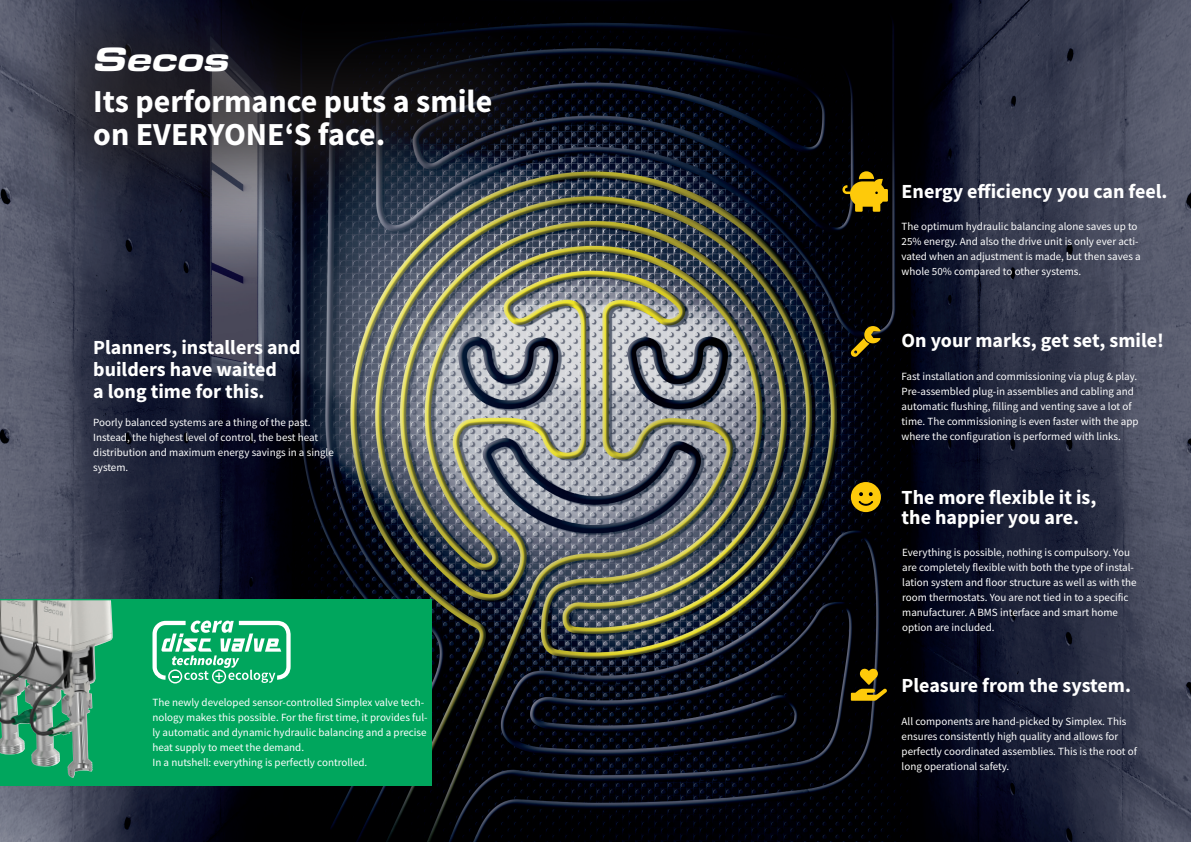
<style>
.page{position:relative;width:1191px;height:842px;background:#fff}
.page>*{position:absolute;margin:0;border:0;box-sizing:border-box;transform-origin:0 0}
.t1{font:italic 900 35.1px "Eurostile Ext";letter-spacing:-.02em;color:#fff}
.t2{font:700 32px/33px "Source Sans Pro";color:#fff}
.t3{font:700 20px/22px "Source Sans Pro";color:#fff}
.t4{font:11px/15px "Source Sans Pro";color:#fff}
</style>
<div class="page">
<img style="left:0;top:0;width:587px;height:842px">
<div style="left:0;top:599px;width:431px;height:186px;background:#00a65d"></div>
<svg style="left:152px;top:620px;width:139px;height:63px"></svg>
<svg style="left:0;top:599px;width:113px;height:179px"></svg>
<img style="left:587px;top:0;width:604px;height:842px">
<svg style="left:842px;top:171px;width:46px;height:41px;background:#8d710a"></svg>
<svg style="left:851px;top:326px;width:29px;height:31px"></svg>
<svg style="left:851px;top:482px;width:30px;height:30px"></svg>
<svg style="left:851px;top:669px;width:36px;height:32px"></svg>
<div style="left:6px;top:0;width:571px;height:234px;background:#231f20;opacity:.75"></div>
<h1 class="t1" style="left:93px;top:33px;width:138px">Secos</h1>
<h2 class="t2" style="left:93px;top:84px;width:400px">Its performance puts a smile on EVERYONE‘S face.</h2>
<h3 class="t3" style="left:93px;top:336px;width:209px">Planners, installers and builders have waited<br>a long time for this.</h3>
<p class="t4" style="left:93px;top:415px;width:242px">Poorly balanced systems are a thing of the past.<br>Instead, the highest level of control, the best heat distribution and maximum energy savings in a single system.</p>
<p class="t4" style="left:152px;top:695px;width:276px">The newly developed sensor-controlled Simplex valve tech&shy;nology makes this possible. For the first time, it provides ful&shy;ly automatic and dynamic hydraulic balancing and a precise heat supply to meet the demand.<br>In a nutshell: everything is perfectly controlled.</p>
<h3 class="t3" style="left:901px;top:180px;width:267px">Energy efficiency you can feel.</h3>
<p class="t4" style="left:901px;top:219px;width:241px">The optimum hydraulic balancing alone saves up to 25% energy. And also the drive unit is only ever acti&shy;vated when an adjustment is made, but then saves a whole 50% compared to other systems.</p>
<h3 class="t3" style="left:901px;top:329px;width:264px">On your marks, get set, smile!</h3>
<p class="t4" style="left:901px;top:368px;width:238px">Fast installation and commissioning via plug &amp; play.<br>Pre-assembled plug-in assemblies and cabling and automatic flushing, filling and venting save a lot of time. The commissioning is even faster with the app where the configuration is performed with links.</p>
<h3 class="t3" style="left:901px;top:487px;width:196px;line-height:20px">The more flexible it is, the happier you are.</h3>
<p class="t4" style="left:902px;top:545px;width:236px">Everything is possible, nothing is compulsory. You are completely flexible with both the type of instal&shy;lation system and floor structure as well as with the room thermostats. You are not tied in to a specific manufacturer. A BMS interface and smart home option are included.</p>
<h3 class="t3" style="left:901px;top:674px;width:231px">Pleasure from the system.</h3>
<p class="t4" style="left:901px;top:714px;width:237px">All components are hand-picked by Simplex. This ensures consistently high quality and allows for perfectly coordinated assemblies. This is the root of long operational safety.</p>
</div>
